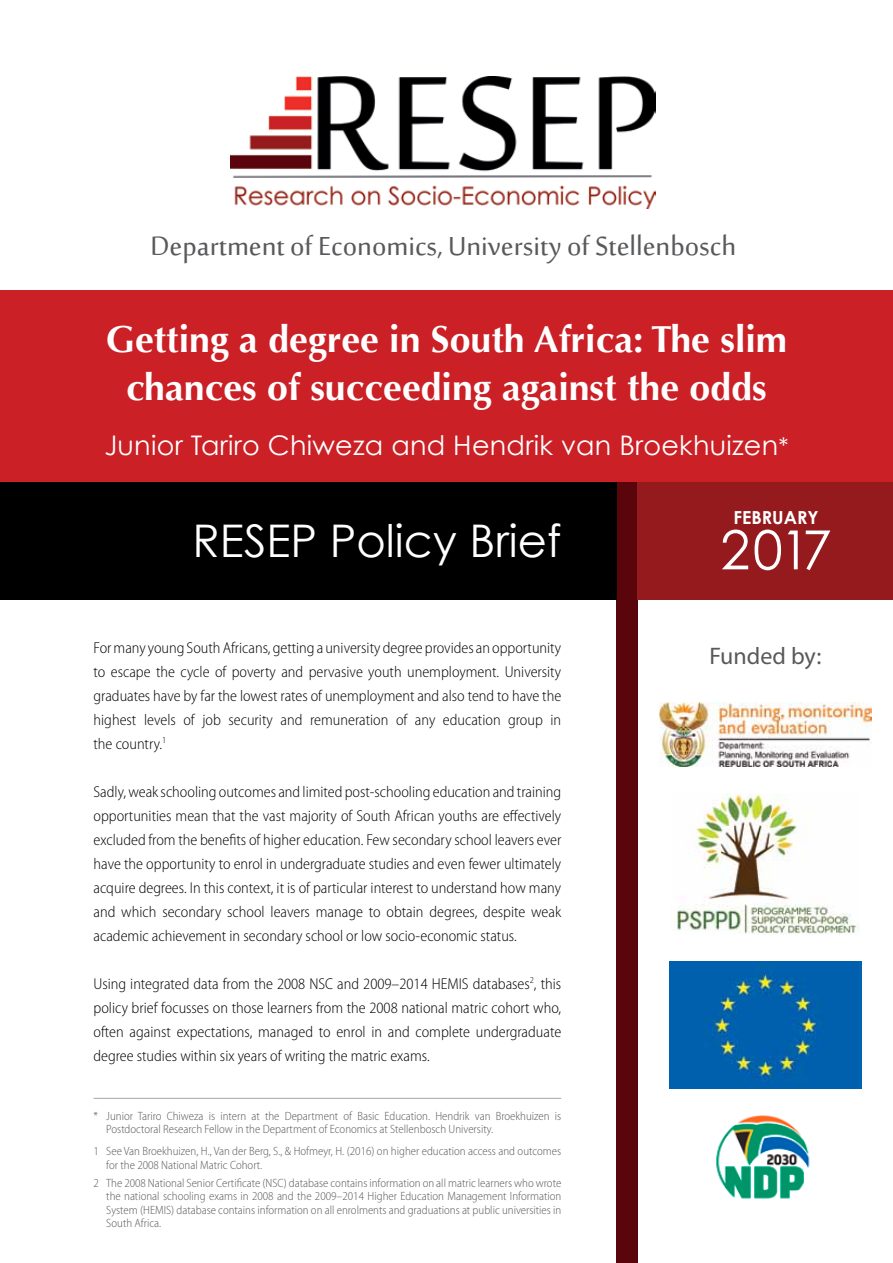
<style>
.page{position:relative;width:893px;height:1263px;background:#fff}
.page>*{position:absolute;margin:0;border:0;box-sizing:border-box;transform-origin:0 0}
.t1{font:54px "Century Gothic";color:#fff}
.t2{font:45px "Century Gothic";color:#fff}
.t3{font:700 37.5px/48px "Optima";color:#fff;text-align:center}
.t4{font:36px "Sakkal Majalla";color:#58595b}
.t5{font:27px "Century Gothic";letter-spacing:.01em;color:#fff}
.t6{font:24px "Myriad Pro";color:#58595b}
.t7{font:700 18px "Century Gothic";color:#fff}
.t8{font:300 semi-condensed 15.75px/24px "Myriad Pro";color:#000;text-align:justify}
.t9{font:300 semi-condensed 12px/13.5px "Myriad Pro";color:#58595b}
.s1{font-size:24px}
</style>
<div class="page">
<hr style="left:94px;top:1098px;width:467px;height:1px;background:#a4a7a8">
<div style="left:616px;top:475px;width:22px;height:788px;background:#5a040c"></div>
<img style="left:231px;top:77px;width:425px;height:132px">
<div style="left:0;top:480px;width:617px;height:120px;background:#000"></div>
<div style="left:638px;top:480px;width:255px;height:120px;background:#941a1d"></div>
<div style="left:0;top:290px;width:893px;height:192px;background:#ca2026"></div>
<img style="left:659px;top:702px;width:213px;height:65px">
<img style="left:669px;top:961px;width:193px;height:127px">
<img style="left:716px;top:1115px;width:94px;height:84px">
<img style="left:677px;top:793px;width:182px;height:142px">
<h3 class="t4" style="left:150px;top:227px;width:587px">Department of Economics, University of Stellenbosch</h3>
<h3 class="t3" style="left:106px;top:315px;width:683px">Getting a degree in South Africa: The slim chances of succeeding against the odds</h3>
<h3 class="t5" style="left:104px;top:428px;width:686px">Junior Tariro Chiweza and Hendrik van Broekhuizen<span class="s1">*</span></h3>
<h2 class="t2" style="left:193px;top:513px;width:370px">RESEP Policy Brief</h2>
<p class="t8" style="left:94px;top:635px;width:469px">For many young South Africans, getting a university degree provides an opportunity to escape the cycle of poverty and pervasive youth unemployment. University graduates have by far the lowest rates of unemployment and also tend to have the highest levels of job security and remuneration of any education group in the country.<sup>1</sup></p>
<p class="t8" style="left:94px;top:779px;width:469px">Sadly, weak schooling outcomes and limited post-schooling education and training opportunities mean that the vast majority of South African youths are effectively excluded from the benefits of higher education. Few secondary school leavers ever have the opportunity to enrol in undergraduate studies and even fewer ultimately acquire degrees. In this context, it is of particular interest to understand how many and which secondary school leavers manage to obtain degrees, despite weak academic achievement in secondary school or low socio-economic status.</p>
<p class="t8" style="left:94px;top:971px;width:469px">Using integrated data from the 2008 NSC and 2009–2014 HEMIS databases<sup>2</sup>, this policy brief focusses on those learners from the 2008 national matric cohort who, often against expectations, managed to enrol in and complete undergraduate degree studies within six years of writing the matric exams.</p>
<p class="t9" style="left:106px;top:1109px;width:456px;text-indent:-13px">* Junior Tariro Chiweza is intern at the Department of Basic Education. Hendrik van Broekhuizen is<br>Postdoctoral Research Fellow in the Department of Economics at Stellenbosch University.</p>
<p class="t9" style="left:106px;top:1145px;width:456px;text-indent:-13px">1 See Van Broekhuizen, H., Van der Berg, S., &amp; Hofmeyr, H. (2016) on higher education access and outcomes for the 2008 National Matric Cohort.</p>
<p class="t9" style="left:106px;top:1176px;width:456px;text-align:justify;text-indent:-13px">2 The 2008 National Senior Certificate (NSC) database contains information on all matric learners who wrote the national schooling exams in 2008 and the 2009–2014 Higher Education Management Information System (HEMIS) database contains information on all enrolments and graduations at public universities in South Africa.</p>
<p class="t7" style="left:733px;top:506px;width:87px">FEBRUARY</p>
<h1 class="t1" style="left:720px;top:517px;width:113px">2017</h1>
<h3 class="t6" style="left:709px;top:641px;width:113px">Funded by:</h3>
</div>
